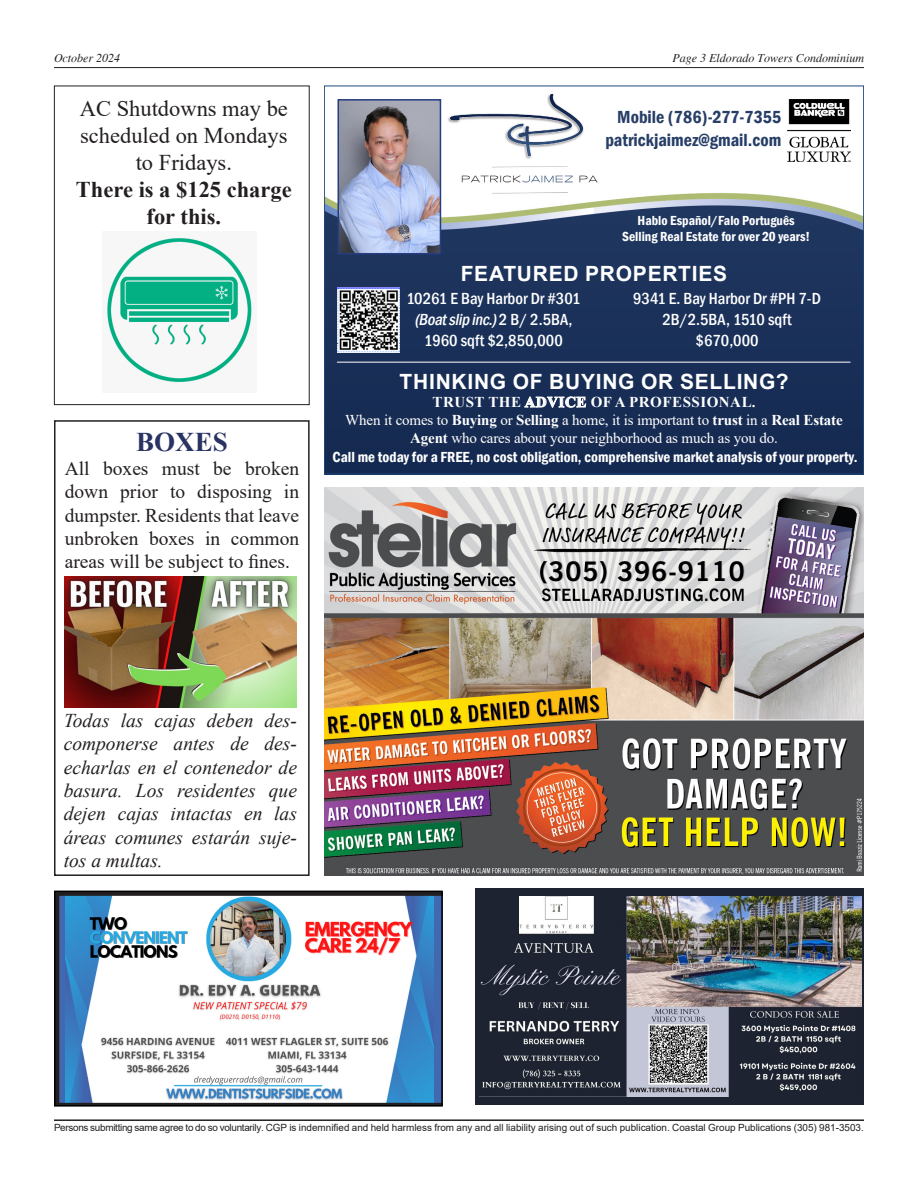
<style>
.page{position:relative;width:918px;height:1188px;background:#fff}
.page>*{position:absolute;margin:0;border:0;box-sizing:border-box;transform-origin:0 0}
.t1{font:700 27px "Times New Roman";color:#293363}
.t2{font:22.5px/27px "Times New Roman";color:#231f20;text-align:center}
.t3{font:700 22.5px/27px "Times New Roman";color:#231f20;text-align:center}
.t4{font:700 21px "Arial";letter-spacing:.035em;color:#fff}
.t5{font:italic 19.5px/23.4px "Times New Roman";color:#231f20;text-align:justify}
.t6{font:19.5px/23.4px "Times New Roman";color:#231f20;text-align:justify}
.t7{font:600 condensed 18px/22.5px "Franklin Gothic";color:#273e67;text-align:right}
.t8{font:500 condensed 16.5px/21px "Franklin Gothic";color:#fff;text-align:center}
.t9{font:15px/18px "Times New Roman";letter-spacing:-.01em;color:#fff;text-align:center}
.t10{font:600 condensed 15px "Franklin Gothic";color:#fff}
.t11{font:600 condensed 13.5px/16.2px "Franklin Gothic";color:#fff;text-align:center}
.t12{font:italic 12px "Times";color:#231f20}
.t13{font:9.9px "Arial";color:#231f20}
.s1{font-style:italic}
.s2{font-weight:700}
</style>
<div class="page">
<hr style="left:54px;top:67px;width:810px;height:1px;background:#231f20">
<img style="left:326px;top:99px;width:536px;height:373px">
<img style="left:447px;top:94px;width:152px;height:102px">
<img style="left:341px;top:102px;width:97px;height:149px">
<div style="left:338px;top:99px;width:103px;height:155px;border:2px solid #263d81"></div>
<img style="left:788px;top:99px;width:62px;height:62px">
<hr style="left:337px;top:362px;width:513px;height:1px;background:#fff">
<img style="left:338px;top:288px;width:62px;height:64px">
<img style="left:324px;top:487px;width:540px;height:389px">
<img style="left:64px;top:577px;width:233px;height:131px">
<div style="left:54px;top:420px;width:256px;height:456px;border:2px solid #231f20"></div>
<svg style="left:57px;top:894px;width:383px;height:210px"></svg>
<div style="left:54px;top:891px;width:389px;height:216px;border:2px solid #000"></div>
<hr style="left:54px;top:1119px;width:810px;height:2px;background:#231f20">
<div style="left:475px;top:888px;width:389px;height:216px;background:#1d2331"></div>
<img style="left:480px;top:897px;width:382px;height:199px">
<img style="left:107px;top:238px;width:145px;height:145px">
<div style="left:54px;top:86px;width:256px;height:319px;border:1px solid #231f20"></div>
<p class="t12" style="left:54px;top:52px;width:68px">October 2024</p>
<p class="t12" style="left:673px;top:52px;width:193px">Page 3 Eldorado Towers Condominium</p>
<p class="t2" style="left:80px;top:94px;width:210px">AC Shutdowns may be scheduled on Mondays to Fridays.</p>
<p class="t3" style="left:76px;top:175px;width:217px">There is a $125 charge for this.</p>
<p class="t1" style="left:136px;top:423px;width:93px">BOXES</p>
<p class="t6" style="left:65px;top:456px;width:236px">All boxes must be broken down prior to disposing in dumpster. Residents that leave unbroken boxes in common areas will be subject to fines.</p>
<p class="t7" style="left:605px;top:106px;width:177px">Mobile (786)-277-7355 patrickjaimez@gmail.com</p>
<p class="t11" style="left:622px;top:212px;width:190px">Hablo Español/Falo Português<br>Selling Real Estate for over 20 years!</p>
<p class="t4" style="left:461px;top:259px;width:268px">FEATURED PROPERTIES</p>
<p class="t8" style="left:406px;top:287px;width:176px">10261 E Bay Harbor Dr #301 <span class="s1">(Boatslipinc.)</span>2 B / 2 . 5 B A ,<br>1960 sqft $2,850,000</p>
<p class="t8" style="left:633px;top:287px;width:189px">9341 E. Bay Harbor Dr #PH 7-D<br>2B/2.5BA, 1510 sqft $670,000</p>
<p class="t4" style="left:400px;top:367px;width:391px">THINKING OF BUYING OR SELLING?</p>
<p class="t9" style="left:345px;top:393px;width:499px"><span class="s2">TRUST THE ADVICE OF A PROFESSIONAL.<br></span>When it comes to <span class="s2">Buying</span> or <span class="s2">Selling</span> a home, it is important to <span class="s2">trust</span> in a <span class="s2">Real Estate<br>Agent</span> who cares about your neighborhood as much as you do.</p>
<p class="t10" style="left:333px;top:447px;width:527px">Call me today for a FREE, no cost obligation, comprehensive market analysis of your property.</p>
<p class="t5" style="left:64px;top:708px;width:235px">Todas las cajas deben des&shy;componerse antes de des&shy;echarlas en el contenedor de basura. Los residentes que dejen cajas intactas en las áreas comunes estarán suje&shy;tos a multas.</p>
<p class="t13" style="left:54px;top:1121px;width:811px">Persons submitting same agree to do so voluntarily. CGP is indemnified and held harmless from any and all liability arising out of such publication. Coastal Group Publications (305) 981-3503.</p>
</div>
